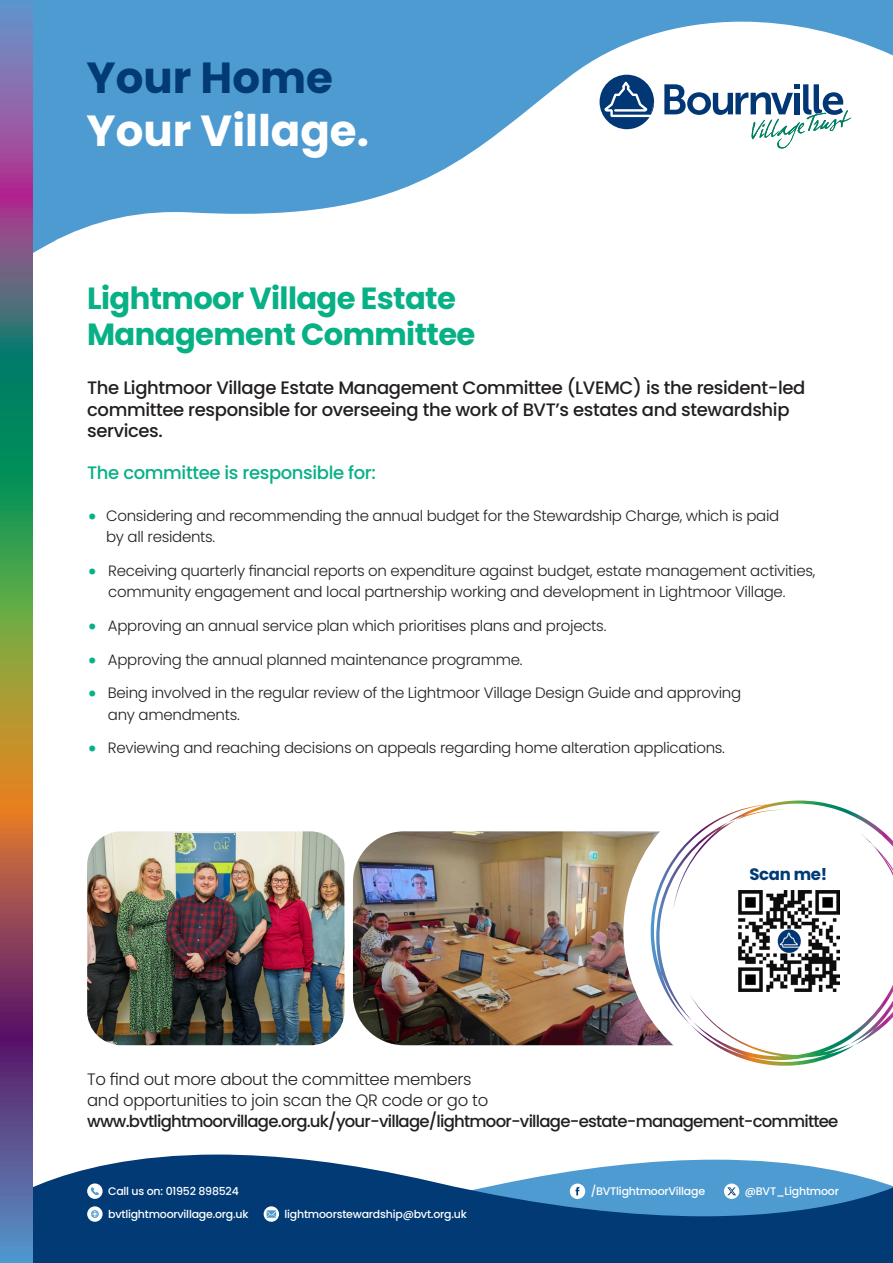
<style>
.page{position:relative;width:893px;height:1263px;background:#fff}
.page>*{position:absolute;margin:0;border:0;box-sizing:border-box;transform-origin:0 0}
.t1{font:700 43.5px/52.5px "Poppins";color:#fff}
.t2{font:700 30.6px/36.8px "Poppins";letter-spacing:-.02em;color:#07b085}
.Body{font:500 18px/21.6px "Poppins";letter-spacing:-.02em;color:#231f20}
.Body-2{font:500 18px "Poppins";letter-spacing:-.02em;color:#07b085}
.Body-3{font:500 16.5px/21px "Poppins";letter-spacing:-.045em;color:#231f20}
.Body-4{font:700 16.5px "Poppins";letter-spacing:-.02em;color:#013a75}
.Body-5{font:300 15px/21px "Poppins";letter-spacing:-.02em;color:#231f20}
.Body-6{font:500 10.95px "Poppins";letter-spacing:-.02em;color:#fff}
.s1{color:#013a75}
.s2{font-weight:500;font-size:22.5px;color:#07b085}
.s3{font-weight:300}
</style>
<div class="page">
<img style="left:353px;top:831px;width:270px;height:214px">
<img style="left:623px;top:831px;width:263px;height:235px">
<svg style="left:651px;top:800px;width:242px;height:224px"></svg>
<svg style="left:33px;top:1154px;width:860px;height:109px;background:#2e6396"></svg>
<svg style="left:33px;top:0;width:860px;height:253px;fill:#4e9bd1"></svg>
<svg style="left:600px;top:75px;width:54px;height:54px"></svg>
<svg style="left:664px;top:84px;width:187px;height:65px"></svg>
<svg style="left:87px;top:1206px;width:16px;height:16px"></svg>
<svg style="left:91px;top:1210px;width:8px;height:8px"></svg>
<svg style="left:87px;top:1183px;width:16px;height:16px"></svg>
<svg style="left:264px;top:1206px;width:15px;height:16px"></svg>
<svg style="left:570px;top:1183px;width:15px;height:16px"></svg>
<svg style="left:724px;top:1183px;width:15px;height:16px"></svg>
<img style="left:738px;top:891px;width:102px;height:101px">
<svg style="left:727px;top:1187px;width:9px;height:8px"></svg>
<svg style="left:575px;top:1187px;width:4px;height:8px"></svg>
<svg style="left:91px;top:1187px;width:8px;height:8px"></svg>
<svg style="left:266px;top:1210px;width:10px;height:8px"></svg>
<div style="left:0;top:0;width:566px;height:40px;background:#4e9bd1"></div>
<svg style="left:774px;top:0;width:119px;height:40px"></svg>
<svg style="left:0;top:4px;width:33px;height:1259px;background:#6e6d6d"></svg>
<img style="left:87px;top:831px;width:257px;height:214px">
<p class="t1" style="left:87px;top:52px;width:284px"><span class="s1">Your Home<br></span>Your Village.</p>
<p class="t2" style="left:87px;top:280px;width:390px">Lightmoor Village Estate<br>Management Committee</p>
<p class="Body" style="left:87px;top:377px;width:720px">The Lightmoor Village Estate Management Committee (LVEMC) is the resident-led committee responsible for overseeing the work of BVT’s estates and stewardship services.</p>
<p class="Body-2" style="left:87px;top:463px;width:290px">The committee is responsible for:</p>
<p class="Body-5" style="left:106px;top:506px;width:675px;text-indent:-19px"><span class="s2">•</span> Considering and recommending the annual budget for the Stewardship Charge, which is paid by all residents.</p>
<p class="Body-5" style="left:87px;top:560px;width:730px;text-align:center"><span class="s2">•</span> Receiving quarterly financial reports on expenditure against budget, estate management activities, community engagement and local partnership working and development in Lightmoor Village.</p>
<p class="Body-5" style="left:87px;top:615px;width:521px"><span class="s2">•</span> Approving an annual service plan which prioritises plans and projects.</p>
<p class="Body-5" style="left:87px;top:649px;width:437px"><span class="s2">•</span> Approving the annual planned maintenance programme.</p>
<p class="Body-5" style="left:108px;top:683px;width:635px;text-indent:-21px"><span class="s2">•</span> Being involved in the regular review of the Lightmoor Village Design Guide and approving any amendments.</p>
<p class="Body-5" style="left:87px;top:737px;width:639px"><span class="s2">•</span> Reviewing and reaching decisions on appeals regarding home alteration applications.</p>
<p class="Body-4" style="left:749px;top:864px;width:79px">Scan me!</p>
<p class="Body-3" style="left:87px;top:1068px;width:753px"><span class="s3">To find out more about the committee members<br>and opportunities to join scan the QR code or go to </span>www.bvtlightmoorvillage.org.uk/your-village/lightmoor-village-estate-management-committee</p>
<p class="Body-6" style="left:108px;top:1185px;width:132px">Call us on: 01952 898524</p>
<p class="Body-6" style="left:108px;top:1208px;width:142px">bvtlightmoorvillage.org.uk</p>
<p class="Body-6" style="left:285px;top:1208px;width:184px">lightmoorstewardship@bvt.org.uk</p>
<p class="Body-6" style="left:591px;top:1185px;width:116px">/BVTlightmoorVillage</p>
<p class="Body-6" style="left:745px;top:1185px;width:96px">@BVT_Lightmoor</p>
</div>
